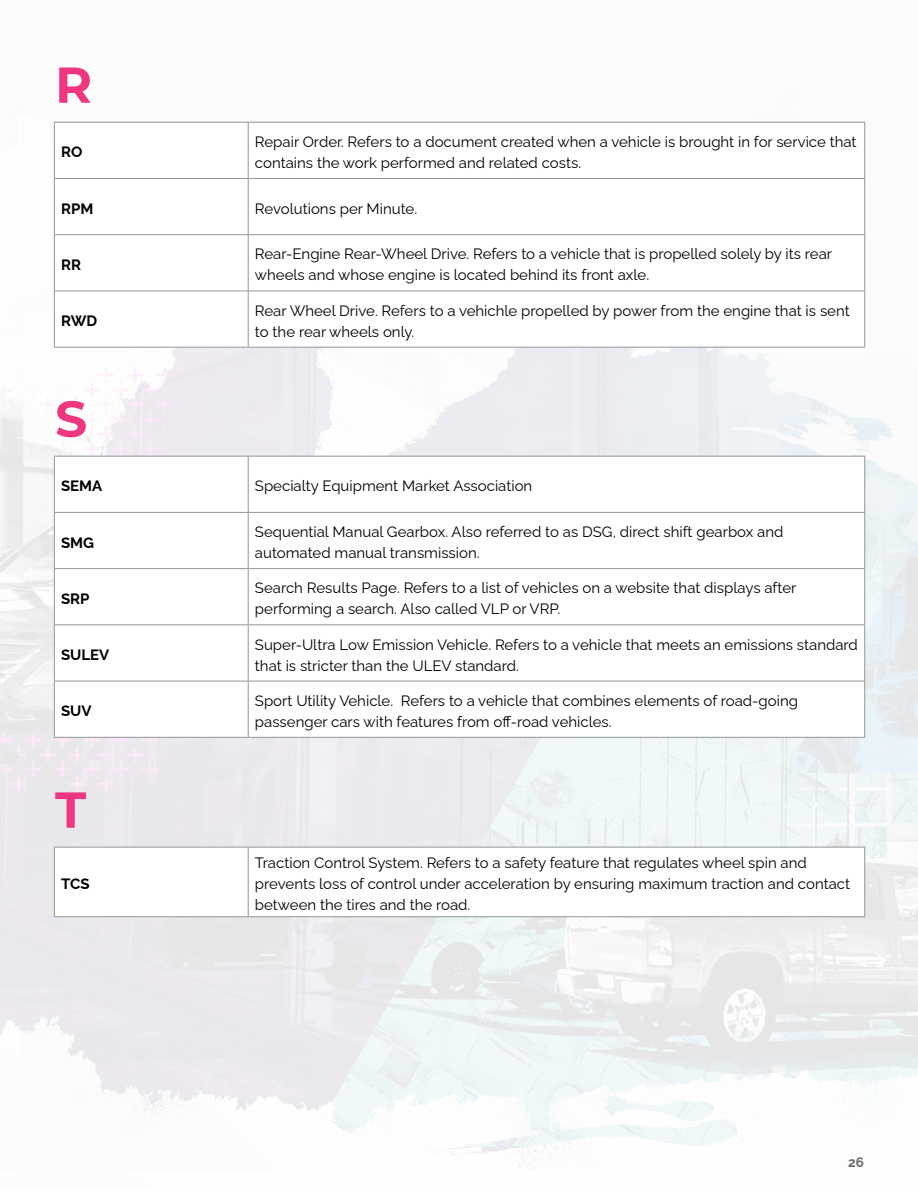
<style>
.page{position:relative;width:918px;height:1188px;background:#fff}
.page>*{position:absolute;margin:0;border:0;box-sizing:border-box;transform-origin:0 0}
.t1{font:700 50.4px "Montserrat";color:#ee3780}
.t2{font:15px/21px "Raleway";color:#000}
.t3{font:700 15px "Raleway";color:#000}
.t4{font:700 13.5px "Raleway";color:#58595b}
</style>
<div class="page">
<svg style="left:55px;top:123px;width:809px;height:224px"></svg>
<hr style="left:54px;top:122px;width:194px;height:1px;background:#939598">
<hr style="left:54px;top:123px;width:1px;height:55px;background:#939598">
<hr style="left:248px;top:122px;width:617px;height:1px;background:#939598">
<hr style="left:248px;top:123px;width:1px;height:55px;background:#939598">
<hr style="left:864px;top:123px;width:1px;height:55px;background:#939598">
<hr style="left:54px;top:178px;width:194px;height:1px;background:#939598">
<hr style="left:54px;top:179px;width:1px;height:55px;background:#939598">
<hr style="left:248px;top:178px;width:617px;height:1px;background:#939598">
<hr style="left:248px;top:179px;width:1px;height:55px;background:#939598">
<hr style="left:864px;top:179px;width:1px;height:55px;background:#939598">
<hr style="left:54px;top:234px;width:194px;height:1px;background:#939598">
<hr style="left:54px;top:235px;width:1px;height:56px;background:#939598">
<hr style="left:248px;top:234px;width:617px;height:1px;background:#939598">
<hr style="left:248px;top:235px;width:1px;height:56px;background:#939598">
<hr style="left:864px;top:235px;width:1px;height:56px;background:#939598">
<hr style="left:54px;top:291px;width:194px;height:1px;background:#939598">
<hr style="left:54px;top:291px;width:1px;height:56px;background:#939598">
<hr style="left:248px;top:291px;width:617px;height:1px;background:#939598">
<hr style="left:248px;top:291px;width:1px;height:56px;background:#939598">
<hr style="left:864px;top:291px;width:1px;height:56px;background:#939598">
<hr style="left:54px;top:347px;width:194px;height:1px;background:#939598">
<hr style="left:248px;top:347px;width:617px;height:1px;background:#939598">
<svg style="left:55px;top:457px;width:809px;height:280px"></svg>
<hr style="left:54px;top:456px;width:194px;height:1px;background:#939598">
<hr style="left:54px;top:456px;width:1px;height:56px;background:#939598">
<hr style="left:248px;top:456px;width:617px;height:1px;background:#939598">
<hr style="left:248px;top:456px;width:1px;height:56px;background:#939598">
<hr style="left:864px;top:456px;width:1px;height:56px;background:#939598">
<hr style="left:54px;top:512px;width:194px;height:1px;background:#939598">
<hr style="left:54px;top:513px;width:1px;height:55px;background:#939598">
<hr style="left:248px;top:512px;width:617px;height:1px;background:#939598">
<hr style="left:248px;top:513px;width:1px;height:55px;background:#939598">
<hr style="left:864px;top:513px;width:1px;height:55px;background:#939598">
<hr style="left:54px;top:568px;width:194px;height:1px;background:#939598">
<hr style="left:54px;top:569px;width:1px;height:56px;background:#939598">
<hr style="left:248px;top:568px;width:617px;height:1px;background:#939598">
<hr style="left:248px;top:569px;width:1px;height:56px;background:#939598">
<hr style="left:864px;top:569px;width:1px;height:56px;background:#939598">
<hr style="left:54px;top:625px;width:194px;height:1px;background:#939598">
<hr style="left:54px;top:625px;width:1px;height:56px;background:#939598">
<hr style="left:248px;top:625px;width:617px;height:1px;background:#939598">
<hr style="left:248px;top:625px;width:1px;height:56px;background:#939598">
<hr style="left:864px;top:625px;width:1px;height:56px;background:#939598">
<hr style="left:54px;top:681px;width:194px;height:1px;background:#939598">
<hr style="left:54px;top:681px;width:1px;height:56px;background:#939598">
<hr style="left:248px;top:681px;width:617px;height:1px;background:#939598">
<hr style="left:248px;top:681px;width:1px;height:56px;background:#939598">
<hr style="left:864px;top:681px;width:1px;height:56px;background:#939598">
<hr style="left:54px;top:737px;width:194px;height:1px;background:#939598">
<hr style="left:248px;top:737px;width:617px;height:1px;background:#939598">
<hr style="left:54px;top:847px;width:194px;height:1px;background:#939598">
<hr style="left:54px;top:847px;width:1px;height:69px;background:#939598">
<hr style="left:248px;top:847px;width:617px;height:1px;background:#939598">
<hr style="left:248px;top:847px;width:1px;height:69px;background:#939598">
<hr style="left:864px;top:847px;width:1px;height:69px;background:#939598">
<hr style="left:54px;top:916px;width:194px;height:1px;background:#939598">
<hr style="left:248px;top:916px;width:617px;height:1px;background:#939598">
<h1 class="t1" style="left:55px;top:49px;width:39px">R</h1>
<p class="t3" style="left:61px;top:140px;width:23px">RO</p>
<p class="t2" style="left:255px;top:129px;width:603px">Repair Order. Refers to a document created when a vehicle is brought in for service that contains the work performed and related costs.</p>
<p class="t3" style="left:61px;top:196px;width:34px">RPM</p>
<p class="t2" style="left:255px;top:196px;width:164px">Revolutions per Minute.</p>
<p class="t3" style="left:61px;top:253px;width:21px">RR</p>
<p class="t2" style="left:255px;top:242px;width:579px">Rear-Engine Rear-Wheel Drive. Refers to a vehicle that is propelled solely by its rear wheels and whose engine is located behind its front axle.</p>
<p class="t3" style="left:61px;top:309px;width:38px">RWD</p>
<p class="t2" style="left:255px;top:298px;width:596px">Rear Wheel Drive. Refers to a vehichle propelled by power from the engine that is sent to the rear wheels only.</p>
<h1 class="t1" style="left:55px;top:383px;width:34px">S</h1>
<p class="t3" style="left:61px;top:474px;width:43px">SEMA</p>
<p class="t2" style="left:255px;top:474px;width:279px">Specialty Equipment Market Association</p>
<p class="t3" style="left:61px;top:530px;width:35px">SMG</p>
<p class="t2" style="left:255px;top:520px;width:530px">Sequential Manual Gearbox. Also referred to as DSG, direct shift gearbox and automated manual transmission.</p>
<p class="t3" style="left:61px;top:587px;width:30px">SRP</p>
<p class="t2" style="left:255px;top:576px;width:543px">Search Results Page. Refers to a list of vehicles on a website that displays after performing a search. Also called VLP or VRP.</p>
<p class="t3" style="left:61px;top:643px;width:50px">SULEV</p>
<p class="t2" style="left:255px;top:632px;width:605px">Super-Ultra Low Emission Vehicle. Refers to a vehicle that meets an emissions standard that is stricter than the ULEV standard.</p>
<p class="t3" style="left:61px;top:699px;width:32px">SUV</p>
<p class="t2" style="left:255px;top:688px;width:545px">Sport Utility Vehicle. Refers to a vehicle that combines elements of road-going passenger cars with features from off-road vehicles.</p>
<h1 class="t1" style="left:55px;top:773px;width:33px">T</h1>
<p class="t3" style="left:61px;top:872px;width:30px">TCS</p>
<p class="t2" style="left:255px;top:851px;width:597px">Traction Control System. Refers to a safety feature that regulates wheel spin and prevents loss of control under acceleration by ensuring maximum traction and contact between the tires and the road.</p>
<p class="t4" style="left:848px;top:1152px;width:17px">26</p>
</div>
